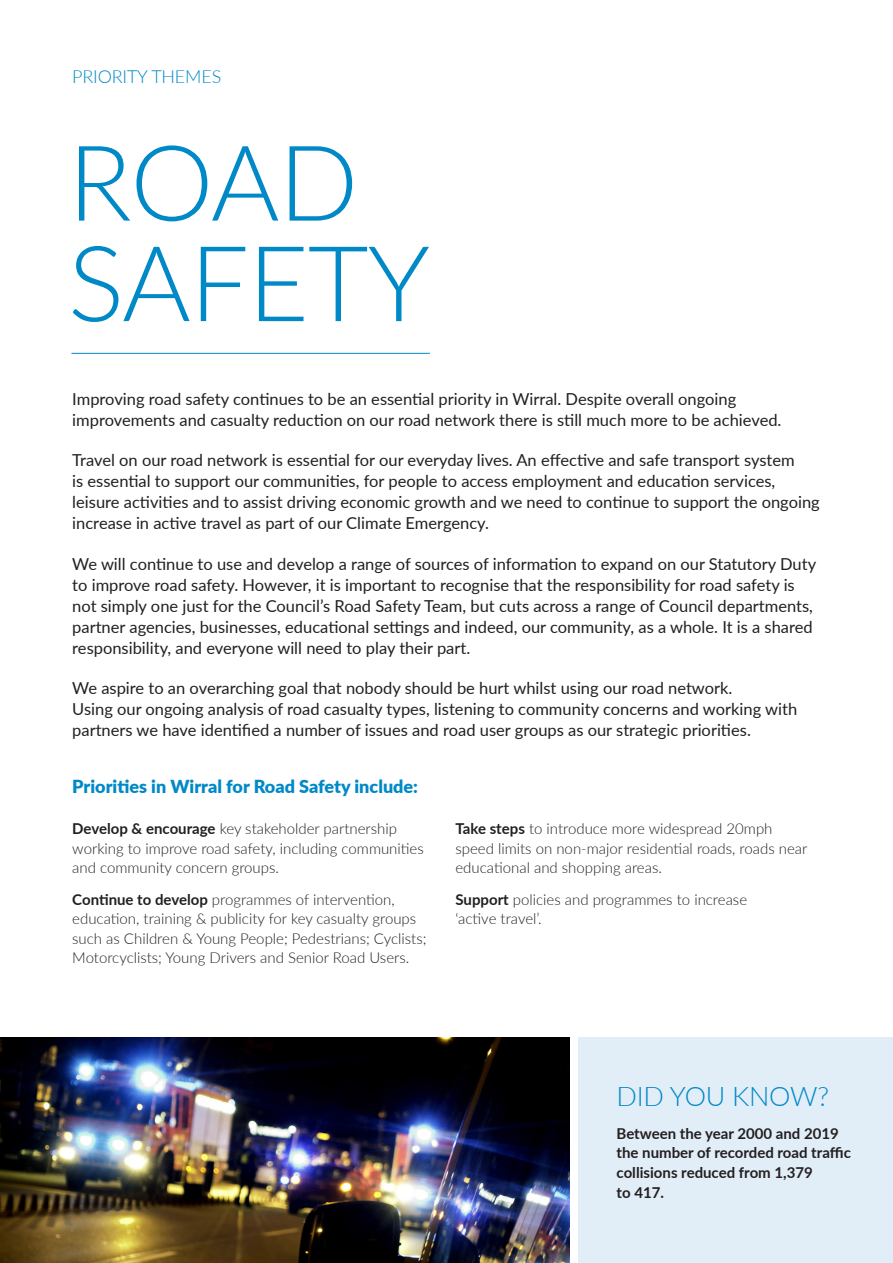
<style>
.page{position:relative;width:893px;height:1263px;background:#fff}
.page>*{position:absolute;margin:0;border:0;box-sizing:border-box;transform-origin:0 0}
.t1{font:300 105px "Lato";letter-spacing:-.01em;color:#0089c7}
.t2{font:300 27px "Lato";letter-spacing:-.01em;color:#0089c7}
.t3{font:900 18px "Lato";color:#0089c7}
.t4{font:300 18px "Lato";letter-spacing:-.01em;color:#0089c7}
.t5{font:16.5px/21px "Lato";color:#231f20}
.t6{font:300 15px/19.5px "Lato";color:#231f20}
.t7{font:700 15px/19.5px "Lato";color:#231f20}
.s1{font-weight:700}
</style>
<div class="page">
<div style="left:578px;top:1037px;width:315px;height:226px;background:#e1edf7"></div>
<hr style="left:71px;top:353px;width:359px;height:1px;background:#0089c7">
<img style="left:0;top:1037px;width:570px;height:226px">
<p class="t4" style="left:72px;top:64px;width:151px">PRIORITY THEMES</p>
<p class="t1" style="left:68px;top:110px;width:292px">ROAD</p>
<p class="t1" style="left:68px;top:210px;width:363px">SAFETY</p>
<p class="t5" style="left:72px;top:387px;width:711px">Improving road safety continues to be an essential priority in Wirral. Despite overall ongoing improvements and casualty reduction on our road network there is still much more to be achieved.</p>
<p class="t5" style="left:72px;top:449px;width:749px">Travel on our road network is essential for our everyday lives. An effective and safe transport system<br>is essential to support our communities, for people to access employment and education services, leisure activities and to assist driving economic growth and we need to continue to support the ongoing increase in active travel as part of our Climate Emergency.</p>
<p class="t5" style="left:72px;top:552px;width:745px">We will continue to use and develop a range of sources of information to expand on our Statutory Duty to improve road safety. However, it is important to recognise that the responsibility for road safety is not simply one just for the Council’s Road Safety Team, but cuts across a range of Council departments, partner agencies, businesses, educational settings and indeed, our community, as a whole. It is a shared responsibility, and everyone will need to play their part.</p>
<p class="t5" style="left:72px;top:677px;width:662px">We aspire to an overarching goal that nobody should be hurt whilst using our road network.</p>
<p class="t5" style="left:72px;top:698px;width:726px">Using our ongoing analysis of road casualty types, listening to community concerns and working with partners we have identified a number of issues and road user groups as our strategic priorities.</p>
<p class="t3" style="left:72px;top:772px;width:347px">Priorities in Wirral for Road Safety include:</p>
<p class="t6" style="left:72px;top:818px;width:353px"><span class="s1">Develop &amp; encourage</span> key stakeholder partnership working to improve road safety, including communities and community concern groups.</p>
<p class="t6" style="left:72px;top:889px;width:356px"><span class="s1">Continue to develop</span> programmes of intervention, education, training &amp; publicity for key casualty groups such as Children &amp; Young People; Pedestrians; Cyclists; Motorcyclists; Young Drivers and Senior Road Users.</p>
<p class="t6" style="left:455px;top:818px;width:353px"><span class="s1">Take steps</span> to introduce more widespread 20mph speed limits on non-major residential roads, roads near educational and shopping areas.</p>
<p class="t6" style="left:455px;top:889px;width:293px"><span class="s1">Support</span> policies and programmes to increase</p>
<p class="t6" style="left:455px;top:908px;width:88px">‘active travel’.</p>
<p class="t2" style="left:617px;top:1078px;width:214px">DID YOU KNOW?</p>
<p class="t7" style="left:617px;top:1123px;width:236px">Between the year 2000 and 2019 the number of recorded road traffic collisions reduced from 1,379</p>
<p class="t7" style="left:617px;top:1181px;width:49px">to 417.</p>
</div>
